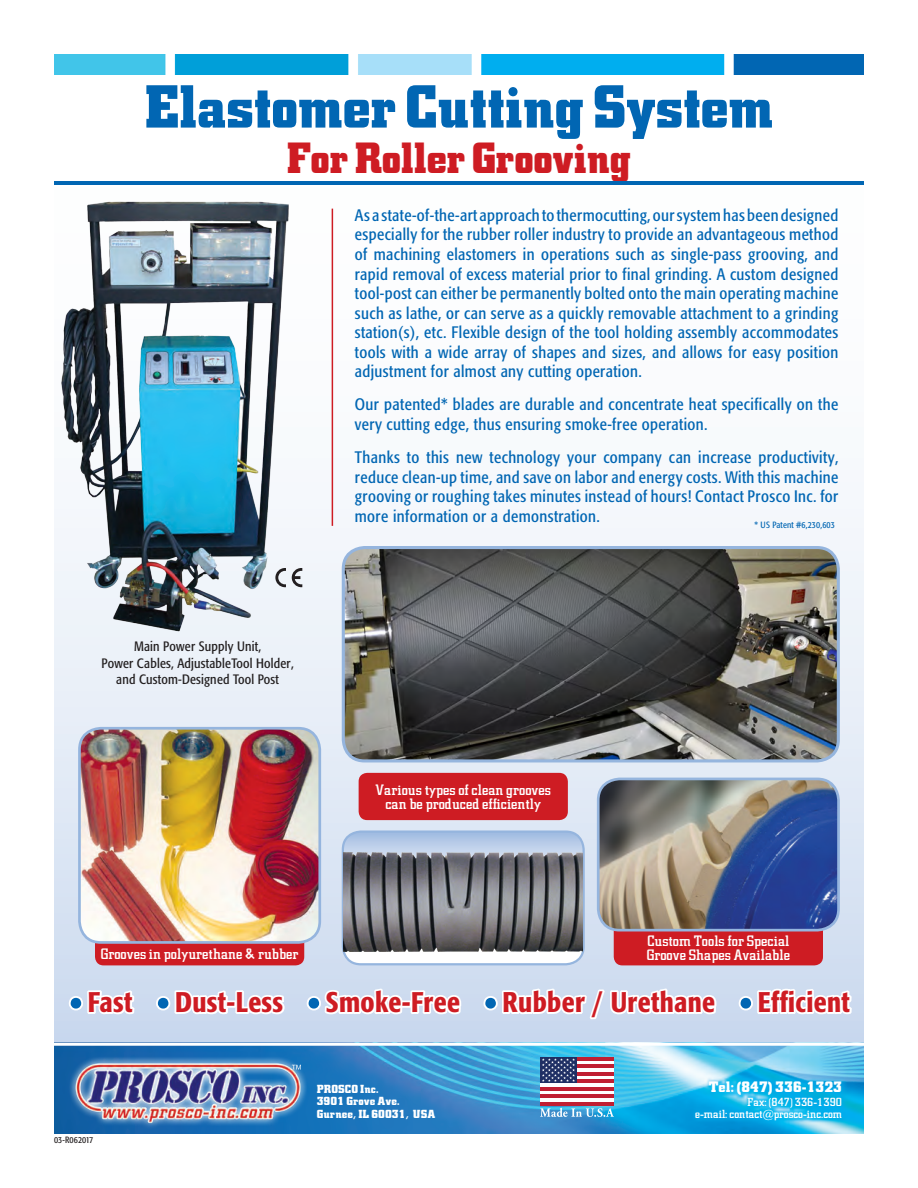
<style>
.page{position:relative;width:918px;height:1188px;background:#fff}
.page>*{position:absolute;margin:0;border:0;box-sizing:border-box;transform-origin:0 0}
.t1{font:700 54px "OPTI Cirrus";letter-spacing:-.02em;color:#0166b3}
.t2{font:700 39px "OPTI Cirrus";letter-spacing:-.02em;color:#ce1c23}
.t3{font:500 condensed 28.2px "Formata";letter-spacing:.015em;color:#ce1c23}
.t4{font:condensed 16.5px/19.5px "Formata";letter-spacing:.025em;color:#0166b3;text-align:justify}
.t5{font:500 13.5px/13.5px "OPTI Cirrus";letter-spacing:.01em;color:#fff}
.t6{font:condensed 13.5px/16.2px "Formata";letter-spacing:.015em;color:#231f20;text-align:center}
.t7{font:700 13.5px "OPTI Cirrus";letter-spacing:.01em;color:#fff}
.t8{font:500 10.5px/12px "OPTI Cirrus";letter-spacing:.01em;color:#fff;text-align:right}
.t9{font:700 10.5px/12.6px "OPTI Cirrus";letter-spacing:.01em;color:#fff}
.t10{font:condensed 9px "Formata";letter-spacing:.015em;color:#0166b3}
.t11{font:condensed 9px "Formata";letter-spacing:.015em;color:#231f20}
.s1{font-family:"OPTI Cirrus";font-weight:700;font-stretch:normal;font-size:63.9px;color:#0166b3}
</style>
<div class="page">
<div style="left:54px;top:54px;width:810px;height:990px;background:linear-gradient(to bottom,#fff,#d1def0)"></div>
<img style="left:54px;top:1046px;width:810px;height:88px">
<img style="left:54px;top:54px;width:810px;height:20px">
<hr style="left:54px;top:181px;width:810px;height:4px;background:#0166b3">
<hr style="left:332px;top:209px;width:1px;height:317px;background:#ce1c23">
<svg style="left:67px;top:988px;width:70px;height:30px"></svg>
<svg style="left:154px;top:987px;width:134px;height:31px"></svg>
<svg style="left:305px;top:985px;width:158px;height:38px"></svg>
<svg style="left:481px;top:985px;width:237px;height:38px"></svg>
<svg style="left:737px;top:987px;width:118px;height:31px"></svg>
<img style="left:54px;top:1052px;width:270px;height:82px">
<div style="left:540px;top:1057px;width:74px;height:48px;background:#fff"></div>
<hr style="left:540px;top:1057px;width:74px;height:4px;background:#c01f32">
<hr style="left:540px;top:1065px;width:74px;height:3px;background:#c01f32">
<hr style="left:540px;top:1072px;width:74px;height:4px;background:#c01f32">
<hr style="left:540px;top:1079px;width:74px;height:4px;background:#c01f32">
<hr style="left:540px;top:1087px;width:74px;height:4px;background:#c01f32">
<hr style="left:540px;top:1094px;width:74px;height:4px;background:#c01f32">
<hr style="left:540px;top:1102px;width:74px;height:3px;background:#c01f32">
<div style="left:540px;top:1057px;width:37px;height:26px;background:#1f2f64"></div>
<svg style="left:542px;top:1058px;width:33px;height:24px"></svg>
<svg style="left:540px;top:1108px;width:74px;height:9px"></svg>
<hr style="left:54px;top:1043px;width:810px;height:3px;background:#fff">
<img style="left:56px;top:198px;width:237px;height:438px">
<div style="left:614px;top:905px;width:209px;height:60px;background:#ce1c23;border-radius:9px"></div>
<img style="left:598px;top:779px;width:241px;height:151px">
<div style="left:597px;top:778px;width:243px;height:154px;border:3px solid #95b5de;border-radius:21px"></div>
<img style="left:343px;top:548px;width:495px;height:213px">
<div style="left:342px;top:546px;width:498px;height:216px;border:3px solid #95b5de;border-radius:21px"></div>
<div style="left:95px;top:863px;width:209px;height:102px;background:#ce1c23;border-radius:9px"></div>
<img style="left:79px;top:728px;width:241px;height:214px">
<div style="left:78px;top:727px;width:243px;height:217px;border:3px solid #95b5de;border-radius:21px"></div>
<svg style="left:343px;top:832px;width:241px;height:132px"></svg>
<div style="left:342px;top:830px;width:243px;height:135px;border:2px solid #95b5de;border-radius:18px"></div>
<img style="left:344px;top:853px;width:239px;height:98px">
<div style="left:359px;top:773px;width:209px;height:47px;background:#ce1c23;border-radius:9px"></div>
<svg style="left:275px;top:568px;width:11px;height:19px"></svg>
<svg style="left:292px;top:568px;width:10px;height:19px"></svg>
<h1 class="t1" style="left:144px;top:70px;width:631px">Elastomer Cutting System</h1>
<h2 class="t2" style="left:287px;top:131px;width:346px">For Roller Grooving</h2>
<p class="t4" style="left:355px;top:206px;width:485px">As a state-of-the-art approach to thermocutting, our system has been designed especially for the rubber roller industry to provide an advantageous method of machining elastomers in operations such as single-pass grooving, and rapid removal of excess material prior to final grinding. A custom designed tool-post can either be permanently bolted onto the main operating machine such as lathe, or can serve as a quickly removable attachment to a grinding station(s), etc. Flexible design of the tool holding assembly accommodates tools with a wide array of shapes and sizes, and allows for easy position adjustment for almost any cutting operation.</p>
<p class="t4" style="left:355px;top:395px;width:485px">Our patented* blades are durable and concentrate heat specifically on the very cutting edge, thus ensuring smoke-free operation.</p>
<p class="t4" style="left:355px;top:448px;width:485px">Thanks to this new technology your company can increase productivity, reduce clean-up time, and save on labor and energy costs. With this machine grooving or roughing takes minutes instead of hours! Contact Prosco Inc. for more information or a demonstration.</p>
<p class="t10" style="left:755px;top:520px;width:82px">* US Patent #6,230,603</p>
<p class="t6" style="left:101px;top:639px;width:194px">Main Power Supply Unit,<br>Power Cables, AdjustableTool Holder, and Custom-Designed Tool Post</p>
<p class="t5" style="left:101px;top:947px;width:199px">Grooves in polyurethane &amp; rubber</p>
<p class="t5" style="left:376px;top:783px;width:177px;text-align:center">Various types of clean grooves can be produced efficiently</p>
<p class="t5" style="left:647px;top:934px;width:145px">Custom Tools for Special<br>Groove Shapes Available</p>
<h3 class="t3" style="left:68px;top:985px;width:66px"><span class="s1">•</span> Fast</h3>
<h3 class="t3" style="left:155px;top:985px;width:129px"><span class="s1">•</span> Dust-Less</h3>
<h3 class="t3" style="left:306px;top:985px;width:155px"><span class="s1">•</span> Smoke-Free</h3>
<h3 class="t3" style="left:483px;top:985px;width:234px"><span class="s1">•</span> Rubber / Urethane</h3>
<h3 class="t3" style="left:738px;top:985px;width:113px"><span class="s1">•</span> Efficient</h3>
<p class="t11" style="left:54px;top:1135px;width:41px">03-R062017</p>
<p class="t9" style="left:317px;top:1083px;width:120px">PROSCO Inc.<br>3901 Grove Ave.<br>Gurnee, IL 60031, USA</p>
<p class="t7" style="left:709px;top:1078px;width:135px">Tel: (847) 336-1323</p>
<p class="t8" style="left:695px;top:1096px;width:148px">Fax: (847) 336-1390<br>e-mail: contact@prosco-inc.com</p>
</div>
